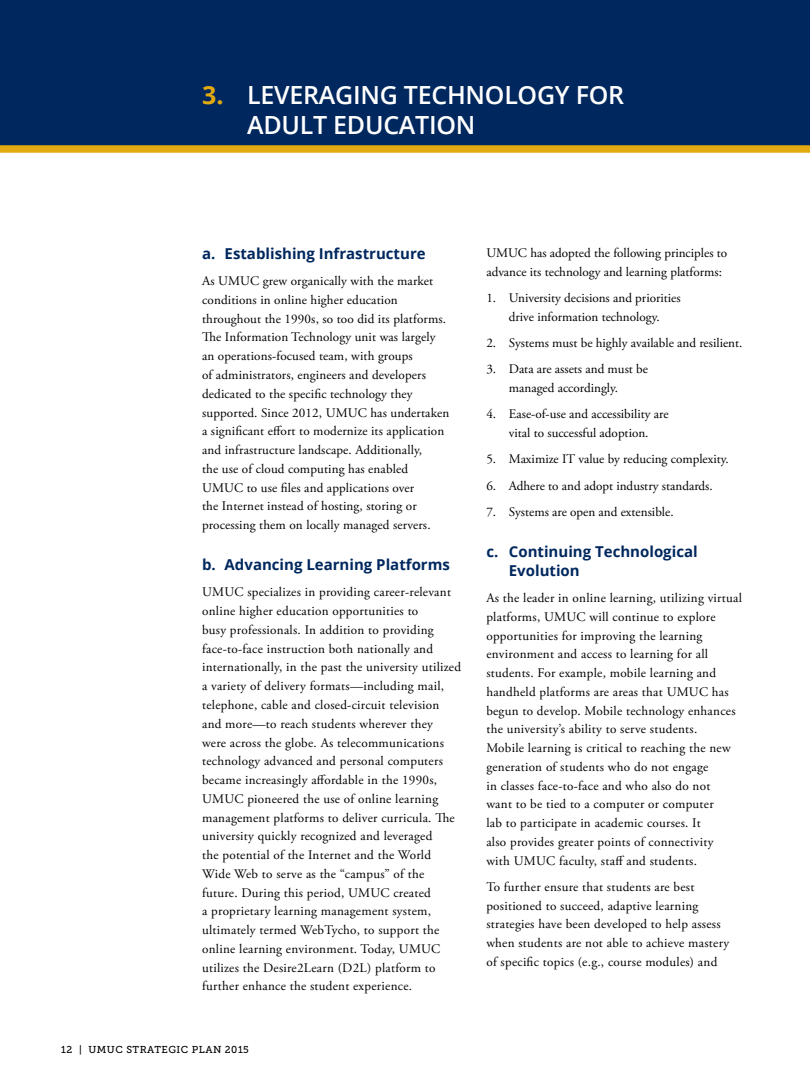
<style>
.page{position:relative;width:810px;height:1080px;background:#fff}
.page>*{position:absolute;margin:0;border:0;box-sizing:border-box;transform-origin:0 0}
.t1{font:600 25px/30px "Open Sans";letter-spacing:-.01em;color:#fff}
.t2{font:700 15px/18.8px "Open Sans";color:#00285e}
.t3{font:13.12px/18.8px "Adobe Garamond Pro";letter-spacing:.02em;color:#000}
.t4{font:13.12px/18.8px "Adobe Garamond Pro";color:#000;text-align:center}
.t5{font:10px "Museo Slab 500";letter-spacing:.05em;color:#000}
.s1{font-weight:700;color:#e2aa10}
</style>
<div class="page">
<div style="left:0;top:0;width:810px;height:152px;background:#00285e"></div>
<div style="left:0;top:145px;width:810px;height:8px;background:#e2aa10"></div>
<h2 class="t1" style="left:247px;top:79px;width:379px;text-indent:-45px"><span class="s1">3.</span> LEVERAGING TECHNOLOGY FOR<br>ADULT EDUCATION</h2>
<h3 class="t2" style="left:202px;top:244px;width:225px">a. Establishing Infrastructure</h3>
<p class="t3" style="left:202px;top:272px;width:249px">As UMUC grew organically with the market conditions in online higher education throughout the 1990s, so too did its platforms.<br>The Information Technology unit was largely an operations-focused team, with groups<br>of administrators, engineers and developers dedicated to the specific technology they supported. Since 2012, UMUC has undertaken a significant effort to modernize its application and infrastructure landscape. Additionally,<br>the use of cloud computing has enabled UMUC to use files and applications over<br>the Internet instead of hosting, storing or processing them on locally managed servers.</p>
<h3 class="t2" style="left:202px;top:555px;width:249px">b. Advancing Learning Platforms</h3>
<p class="t3" style="left:202px;top:583px;width:260px">UMUC specializes in providing career-relevant online higher education opportunities to<br>busy professionals. In addition to providing face-to-face instruction both nationally and internationally, in the past the university utilized a variety of delivery formats—including mail, telephone, cable and closed-circuit television and more—to reach students wherever they<br>were across the globe. As telecommunications technology advanced and personal computers became increasingly affordable in the 1990s, UMUC pioneered the use of online learning management platforms to deliver curricula. The university quickly recognized and leveraged<br>the potential of the Internet and the World Wide Web to serve as the “campus” of the future. During this period, UMUC created<br>a proprietary learning management system, ultimately termed WebTycho, to support the online learning environment. Today, UMUC utilizes the Desire2Learn (D2L) platform to further enhance the student experience.</p>
<p class="t5" style="left:61px;top:1044px;width:189px">12 | UMUC STRATEGIC PLAN 2015</p>
<p class="t4" style="left:486px;top:244px;width:242px;text-align:left">UMUC has adopted the following principles to advance its technology and learning platforms:</p>
<p class="t4" style="left:486px;top:289px;width:196px">1. University decisions and priorities drive information technology.</p>
<p class="t4" style="left:486px;top:334px;width:258px">2. Systems must be highly available and resilient.</p>
<p class="t4" style="left:486px;top:360px;width:163px">3. Data are assets and must be managed accordingly.</p>
<p class="t4" style="left:486px;top:405px;width:184px">4. Ease-of-use and accessibility are vital to successful adoption.</p>
<p class="t4" style="left:486px;top:450px;width:244px">5. Maximize IT value by reducing complexity.</p>
<p class="t4" style="left:486px;top:477px;width:228px">6. Adhere to and adopt industry standards.</p>
<p class="t4" style="left:486px;top:503px;width:189px">7. Systems are open and extensible.</p>
<h3 class="t2" style="left:509px;top:542px;width:190px;text-indent:-22px">c. Continuing Technological<br>Evolution</h3>
<p class="t3" style="left:486px;top:589px;width:257px">As the leader in online learning, utilizing virtual platforms, UMUC will continue to explore opportunities for improving the learning environment and access to learning for all students. For example, mobile learning and handheld platforms are areas that UMUC has begun to develop. Mobile technology enhances the university’s ability to serve students.<br>Mobile learning is critical to reaching the new generation of students who do not engage<br>in classes face-to-face and who also do not<br>want to be tied to a computer or computer<br>lab to participate in academic courses. It<br>also provides greater points of connectivity<br>with UMUC faculty, staff and students.</p>
<p class="t3" style="left:486px;top:878px;width:244px">To further ensure that students are best positioned to succeed, adaptive learning strategies have been developed to help assess when students are not able to achieve mastery of specific topics (e.g., course modules) and</p>
</div>
